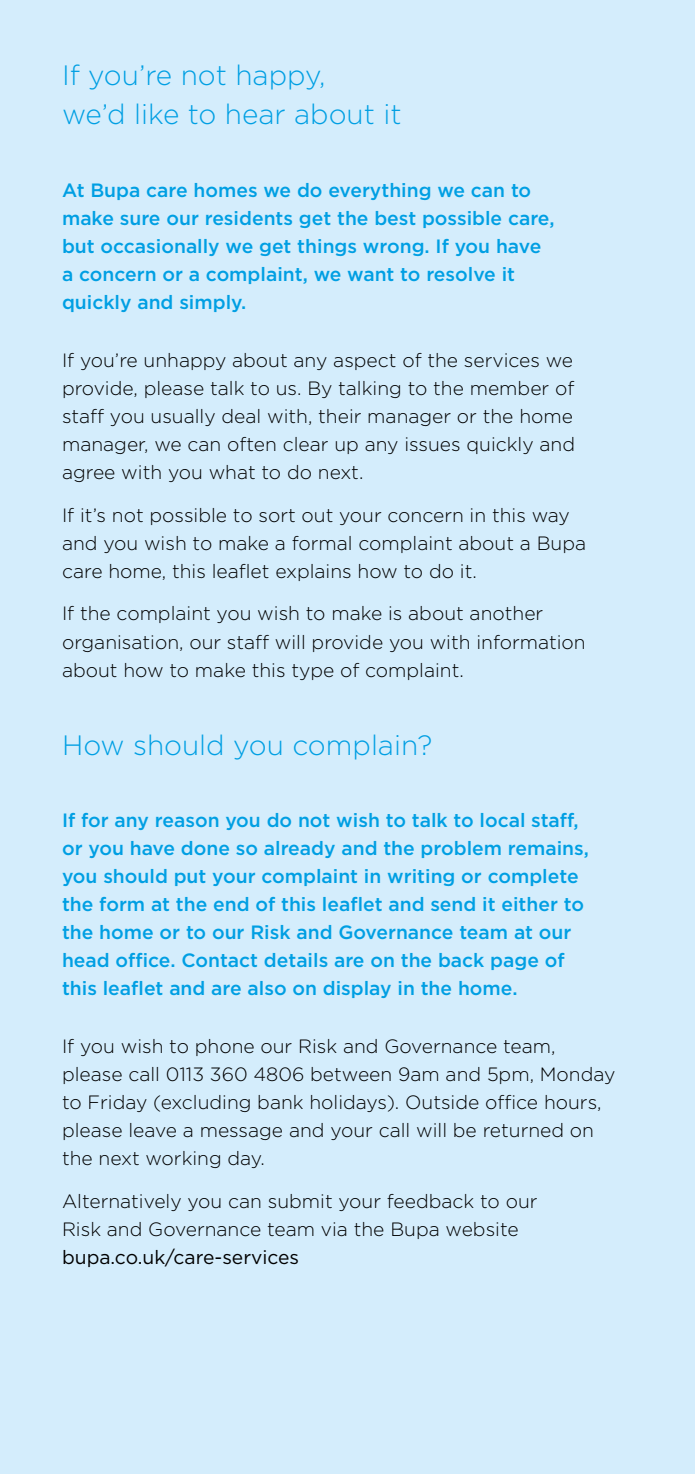
<style>
.page{position:relative;width:695px;height:1474px;background:#fff}
.page>*{position:absolute;margin:0;border:0;box-sizing:border-box;transform-origin:0 0}
.t1{font:300 28px/38.5px "Gotham";color:#009fe3}
.t2{font:300 19.25px/28px "Gotham";color:#000}
.t3{font:500 19.25px/28px "Gotham";color:#009fe3}
.s1{font-weight:400}
</style>
<div class="page">
<div style="left:0;top:0;width:694px;height:1473px;background:#d4edfc"></div>
<p class="t1" style="left:62px;top:56px;width:341px">If you’re not happy,<br>we’d like to hear about it</p>
<p class="t3" style="left:62px;top:175px;width:494px">At Bupa care homes we do everything we can to make sure our residents get the best possible care, but occasionally we get things wrong. If you have a concern or a complaint, we want to resolve it quickly and simply.</p>
<p class="t2" style="left:62px;top:345px;width:514px;text-align:justify">If you’re unhappy about any aspect of the services we provide, please talk to us. By talking to the member of staff you usually deal with, their manager or the home manager, we can often clear up any issues quickly and agree with you what to do next.</p>
<p class="t2" style="left:62px;top:500px;width:525px">If it’s not possible to sort out your concern in this way and you wish to make a formal complaint about a Bupa care home, this leafet explains how to do it.</p>
<p class="t2" style="left:62px;top:599px;width:525px">If the complaint you wish to make is about another organisation, our staff will provide you with information about how to make this type of complaint.</p>
<p class="t1" style="left:62px;top:725px;width:372px">How should you complain?</p>
<p class="t3" style="left:62px;top:806px;width:528px">If for any reason you do not wish to talk to local staff, or you have done so already and the problem remains, you should put your complaint in writing or complete the form at the end of this leafet and send it either to the home or to our Risk and Governance team at our head offce. Contact details are on the back page of this leafet and are also on display in the home.</p>
<p class="t2" style="left:62px;top:1032px;width:555px">If you wish to phone our Risk and Governance team, please call 0113 360 4806 between 9am and 5pm, Monday to Friday (excluding bank holidays). Outside offce hours, please leave a message and your call will be returned on the next working day.</p>
<p class="t2" style="left:62px;top:1187px;width:477px">Alternatively you can submit your feedback to our<br>Risk and Governance team via the Bupa website <span class="s1">bupa.co.uk/care-services</span></p>
</div>
